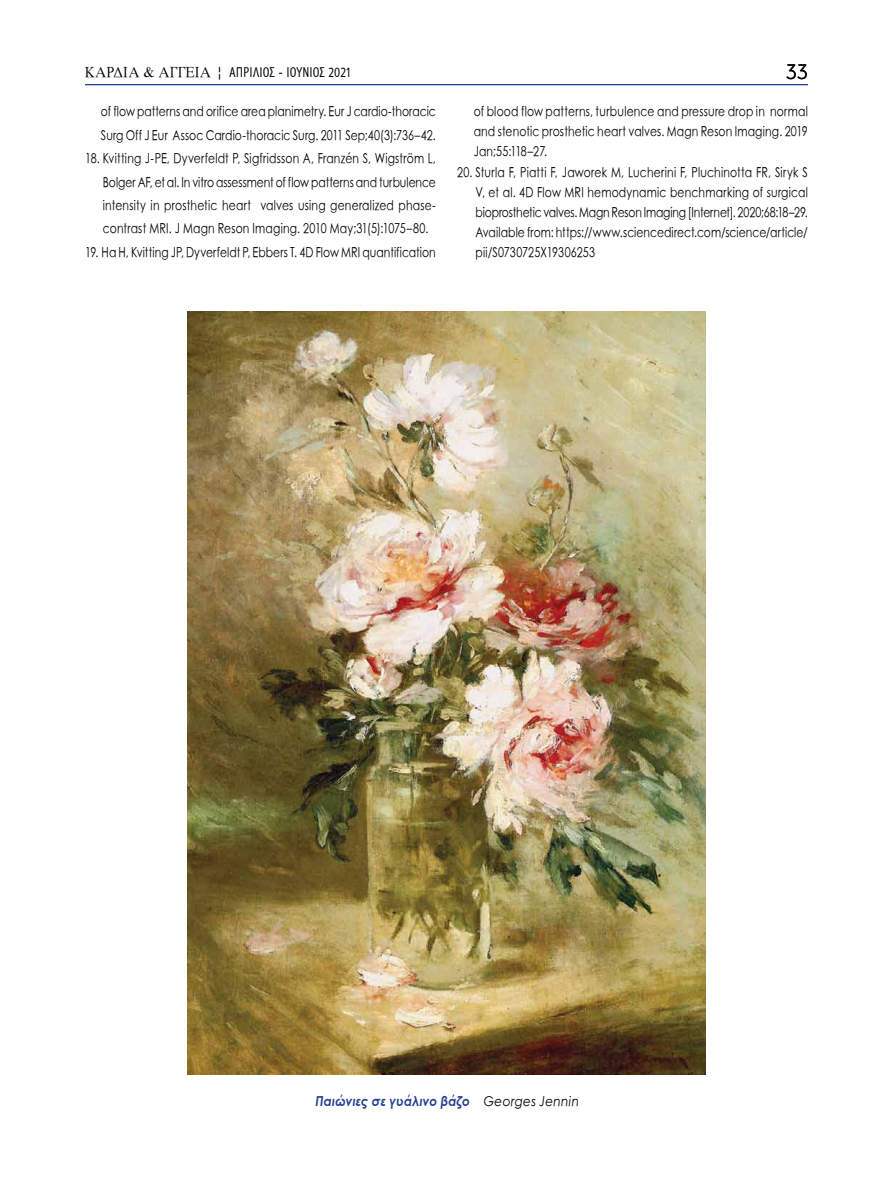
<style>
.page{position:relative;width:893px;height:1191px;background:#fff}
.page>*{position:absolute;margin:0;border:0;box-sizing:border-box;transform-origin:0 0}
.t1{font:21px "Abrade";color:#000;scale:.95 1}
.t2{font:15px "Mg Old Times UC Pol Normal";color:#000;scale:.95 1}
.t3{font:13.5px/20px "SK Century Gothic Pol Uni W";letter-spacing:.01em;color:#000;text-align:justify;scale:.8 1}
.t4{font:italic 13.5px "SK Century Gothic Pol Uni W Bold";letter-spacing:.015em;color:#25408f;scale:.9 1}
.s1{font-family:"SK Century Gothic Pol Uni W Italic";font-style:normal;color:#000}
</style>
<div class="page">
<hr style="left:85px;top:84px;width:723px;height:1px;background:#25408f">
<img style="left:187px;top:311px;width:519px;height:763px">
<p class="t2" style="left:85px;top:64px;width:145px">ΚΑΡΔΙΑ &amp; ΑΓΓΕΙΑ |</p>
<h1 class="t1" style="left:786px;top:58px;width:25px">33</h1>
<p class="t3" style="left:101px;top:100px;width:420px;line-height:23.2px">of flow patterns and orifice area planimetry. Eur J cardio-thoracic<br>Surg Off J Eur Assoc Cardio-thoracic Surg. 2011 Sep;40(3):736–42.</p>
<p class="t3" style="left:103px;top:147px;width:418px;line-height:23.2px;text-indent:-18px">18. Kvitting J-PE, Dyverfeldt P, Sigfridsson A, Franzén S, Wigström L, Bolger AF, et al. In vitro assessment of flow patterns and turbulence intensity in prosthetic heart valves using generalized phase&shy;contrast MRI. J Magn Reson Imaging. 2010 May;31(5):1075–80.</p>
<p class="t3" style="left:85px;top:242px;width:440px">19. Ha H, Kvitting JP, Dyverfeldt P, Ebbers T. 4D Flow MRI quantification</p>
<p class="t3" style="left:474px;top:102px;width:419px">of blood flow patterns, turbulence and pressure drop in normal and stenotic prosthetic heart valves. Magn Reson Imaging. 2019<br>Jan;55:118–27.</p>
<p class="t3" style="left:475px;top:162px;width:417px;text-indent:-18px">20. Sturla F, Piatti F, Jaworek M, Lucherini F, Pluchinotta FR, Siryk S V, et al. 4D Flow MRI hemodynamic benchmarking of surgical bioprosthetic valves. Magn Reson Imaging [Internet]. 2020;68:18–29.<br>Available from: https://www.sciencedirect.com/science/article/ pii/S0730725X19306253</p>
<p class="t4" style="left:315px;top:1090px;width:294px">Παιώνιες σε γυάλινο βάζο <span class="s1">Georges Jennin</span></p>
</div>
